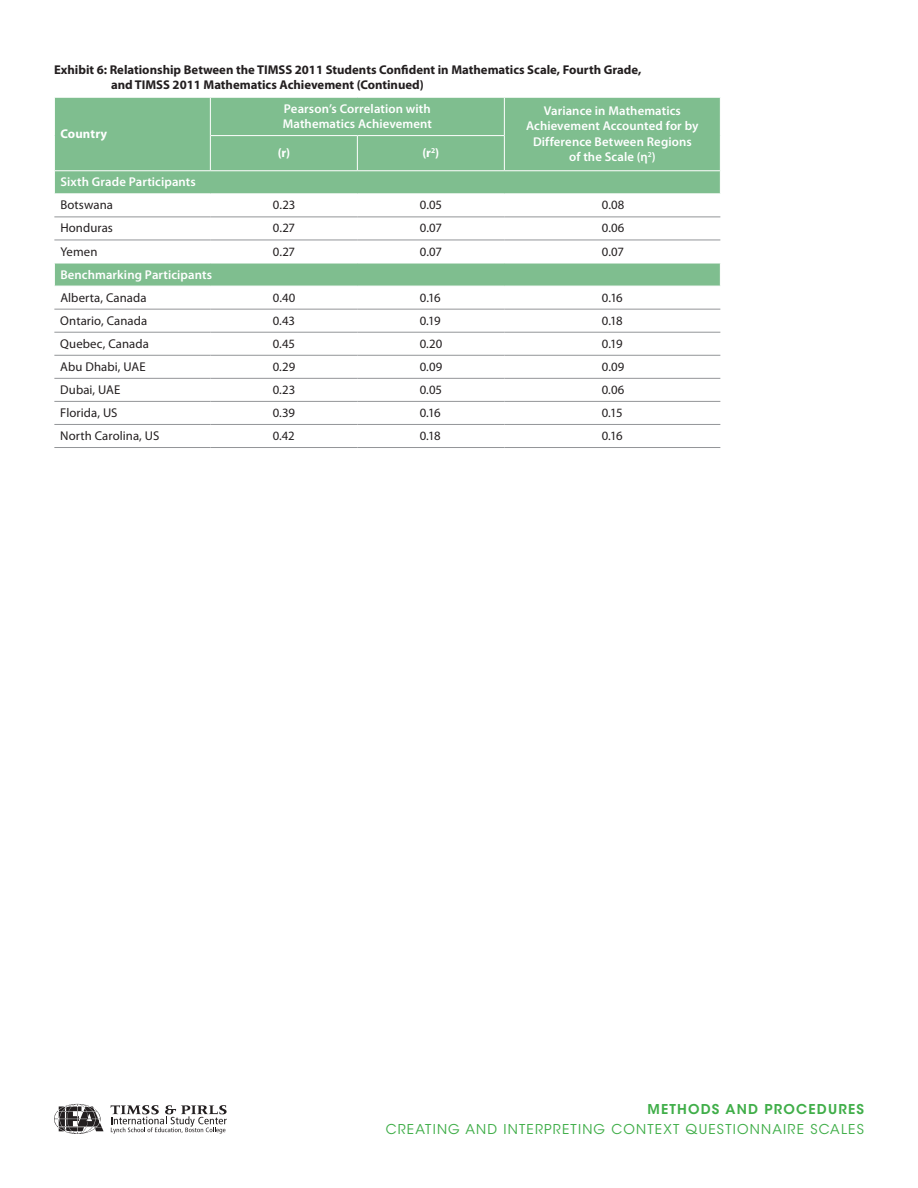
<style>
.page{position:relative;width:918px;height:1188px;background:#fff}
.page>*{position:absolute;margin:0;border:0;box-sizing:border-box;transform-origin:0 0}
.t1{font:13.5px "ITC Avant Garde Std";letter-spacing:.09em;color:#40ae49}
.t2{font:600 13.5px "ITC Avant Garde Std";letter-spacing:.09em;color:#40ae49}
.t3{font:12.75px "Myriad Pro";letter-spacing:.005em;color:#231f20}
.t4{font:600 12.75px/15.3px "Myriad Pro";letter-spacing:.005em;color:#fff}
.t5{font:700 12.75px/15.3px "Myriad Pro";color:#231f20}
.t6{font:700 12.75px "Myriad Pro";letter-spacing:.01em;color:#fff}
</style>
<div class="page">
<svg style="left:111px;top:1105px;width:116px;height:29px"></svg>
<svg style="left:54px;top:1104px;width:50px;height:30px"></svg>
<svg style="left:54px;top:98px;width:666px;height:188px;fill:#7fbe8f"></svg>
<hr style="left:54px;top:98px;width:1px;height:38px;background:#fff">
<hr style="left:54px;top:136px;width:1px;height:35px;background:#fff">
<hr style="left:357px;top:136px;width:1px;height:34px;background:#fff">
<hr style="left:54px;top:217px;width:156px;height:1px;background:#939598">
<hr style="left:210px;top:217px;width:147px;height:1px;background:#939598">
<hr style="left:357px;top:217px;width:147px;height:1px;background:#939598">
<hr style="left:504px;top:217px;width:216px;height:1px;background:#939598">
<hr style="left:54px;top:240px;width:156px;height:1px;background:#939598">
<hr style="left:210px;top:240px;width:147px;height:1px;background:#939598">
<hr style="left:357px;top:240px;width:147px;height:1px;background:#939598">
<hr style="left:504px;top:240px;width:216px;height:1px;background:#939598">
<hr style="left:54px;top:309px;width:156px;height:1px;background:#939598">
<hr style="left:210px;top:309px;width:147px;height:1px;background:#939598">
<hr style="left:357px;top:309px;width:147px;height:1px;background:#939598">
<hr style="left:504px;top:309px;width:216px;height:1px;background:#939598">
<hr style="left:54px;top:332px;width:156px;height:1px;background:#939598">
<hr style="left:210px;top:332px;width:147px;height:1px;background:#939598">
<hr style="left:357px;top:332px;width:147px;height:1px;background:#939598">
<hr style="left:504px;top:332px;width:216px;height:1px;background:#939598">
<hr style="left:54px;top:355px;width:156px;height:1px;background:#939598">
<hr style="left:210px;top:355px;width:147px;height:1px;background:#939598">
<hr style="left:357px;top:355px;width:147px;height:1px;background:#939598">
<hr style="left:504px;top:355px;width:216px;height:1px;background:#939598">
<hr style="left:54px;top:378px;width:156px;height:1px;background:#939598">
<hr style="left:210px;top:378px;width:147px;height:1px;background:#939598">
<hr style="left:357px;top:378px;width:147px;height:1px;background:#939598">
<hr style="left:504px;top:378px;width:216px;height:1px;background:#939598">
<hr style="left:54px;top:401px;width:156px;height:1px;background:#939598">
<hr style="left:210px;top:401px;width:147px;height:1px;background:#939598">
<hr style="left:357px;top:401px;width:147px;height:1px;background:#939598">
<hr style="left:504px;top:401px;width:216px;height:1px;background:#939598">
<hr style="left:54px;top:424px;width:156px;height:1px;background:#939598">
<hr style="left:210px;top:424px;width:147px;height:1px;background:#939598">
<hr style="left:357px;top:424px;width:147px;height:1px;background:#939598">
<hr style="left:504px;top:424px;width:216px;height:1px;background:#939598">
<hr style="left:54px;top:447px;width:156px;height:1px;background:#939598">
<hr style="left:210px;top:447px;width:147px;height:1px;background:#939598">
<hr style="left:357px;top:447px;width:147px;height:1px;background:#939598">
<hr style="left:504px;top:447px;width:216px;height:1px;background:#939598">
<hr style="left:504px;top:170px;width:217px;height:1px;background:#fff">
<hr style="left:210px;top:170px;width:147px;height:1px;background:#fff">
<hr style="left:357px;top:170px;width:147px;height:1px;background:#fff">
<svg style="left:54px;top:171px;width:1px;height:22px"></svg>
<hr style="left:54px;top:263px;width:156px;height:1px;background:#fff">
<svg style="left:54px;top:263px;width:1px;height:23px"></svg>
<hr style="left:210px;top:263px;width:147px;height:1px;background:#fff">
<hr style="left:357px;top:263px;width:147px;height:1px;background:#fff">
<hr style="left:504px;top:263px;width:217px;height:1px;background:#fff">
<hr style="left:54px;top:193px;width:156px;height:1px;background:#fff">
<hr style="left:210px;top:193px;width:147px;height:1px;background:#fff">
<hr style="left:357px;top:193px;width:147px;height:1px;background:#fff">
<hr style="left:504px;top:193px;width:217px;height:1px;background:#fff">
<hr style="left:210px;top:136px;width:1px;height:34px;background:#fff">
<hr style="left:211px;top:135px;width:146px;height:1px;background:#fff">
<hr style="left:357px;top:135px;width:147px;height:1px;background:#fff">
<hr style="left:210px;top:98px;width:1px;height:38px;background:#fff">
<hr style="left:504px;top:98px;width:1px;height:38px;background:#fff">
<hr style="left:504px;top:136px;width:1px;height:34px;background:#fff">
<hr style="left:55px;top:170px;width:155px;height:1px;background:#fff">
<p class="t5" style="left:111px;top:61px;width:532px;text-indent:-57px">Exhibit 6: Relationship Between the TIMSS 2011 Students Confident in Mathematics Scale, Fourth Grade, and TIMSS 2011 Mathematics Achievement (Continued)</p>
<p class="t6" style="left:60px;top:125px;width:48px">Country</p>
<p class="t4" style="left:283px;top:101px;width:151px">Pearson’s Correlation with<br>Mathematics Achievement</p>
<p class="t4" style="left:526px;top:103px;width:174px;text-align:center">Variance in Mathematics<br>Achievement Accounted for by<br>Difference Between Regions of the Scale (η<sup>2</sup>)</p>
<p class="t6" style="left:278px;top:145px;width:14px">(r)</p>
<p class="t6" style="left:423px;top:145px;width:18px">(r<sup>2</sup>)</p>
<p class="t4" style="left:60px;top:174px;width:137px">Sixth Grade Participants</p>
<p class="t3" style="left:60px;top:197px;width:54px">Botswana</p>
<p class="t3" style="left:273px;top:197px;width:24px">0.23</p>
<p class="t3" style="left:420px;top:197px;width:24px">0.05</p>
<p class="t3" style="left:602px;top:197px;width:24px">0.08</p>
<p class="t3" style="left:60px;top:220px;width:54px">Honduras</p>
<p class="t3" style="left:273px;top:220px;width:24px">0.27</p>
<p class="t3" style="left:420px;top:220px;width:24px">0.07</p>
<p class="t3" style="left:602px;top:220px;width:24px">0.06</p>
<p class="t3" style="left:60px;top:243px;width:39px">Yemen</p>
<p class="t3" style="left:273px;top:243px;width:24px">0.27</p>
<p class="t3" style="left:420px;top:243px;width:24px">0.07</p>
<p class="t3" style="left:602px;top:243px;width:24px">0.07</p>
<p class="t4" style="left:60px;top:266px;width:153px">Benchmarking Participants</p>
<p class="t3" style="left:60px;top:290px;width:88px">Alberta, Canada</p>
<p class="t3" style="left:273px;top:290px;width:24px">0.40</p>
<p class="t3" style="left:420px;top:290px;width:23px">0.16</p>
<p class="t3" style="left:602px;top:290px;width:23px">0.16</p>
<p class="t3" style="left:60px;top:313px;width:88px">Ontario, Canada</p>
<p class="t3" style="left:273px;top:313px;width:24px">0.43</p>
<p class="t3" style="left:420px;top:313px;width:22px">0.19</p>
<p class="t3" style="left:602px;top:313px;width:23px">0.18</p>
<p class="t3" style="left:60px;top:336px;width:90px">Quebec, Canada</p>
<p class="t3" style="left:273px;top:336px;width:24px">0.45</p>
<p class="t3" style="left:420px;top:336px;width:24px">0.20</p>
<p class="t3" style="left:602px;top:336px;width:22px">0.19</p>
<p class="t3" style="left:60px;top:359px;width:87px">Abu Dhabi, UAE</p>
<p class="t3" style="left:273px;top:359px;width:24px">0.29</p>
<p class="t3" style="left:420px;top:359px;width:24px">0.09</p>
<p class="t3" style="left:602px;top:359px;width:24px">0.09</p>
<p class="t3" style="left:60px;top:382px;width:62px">Dubai, UAE</p>
<p class="t3" style="left:273px;top:382px;width:24px">0.23</p>
<p class="t3" style="left:420px;top:382px;width:24px">0.05</p>
<p class="t3" style="left:602px;top:382px;width:24px">0.06</p>
<p class="t3" style="left:60px;top:405px;width:59px">Florida, US</p>
<p class="t3" style="left:273px;top:405px;width:24px">0.39</p>
<p class="t3" style="left:420px;top:405px;width:23px">0.16</p>
<p class="t3" style="left:602px;top:405px;width:22px">0.15</p>
<p class="t3" style="left:60px;top:428px;width:101px">North Carolina, US</p>
<p class="t3" style="left:273px;top:428px;width:24px">0.42</p>
<p class="t3" style="left:420px;top:428px;width:23px">0.18</p>
<p class="t3" style="left:602px;top:428px;width:23px">0.16</p>
<p class="t2" style="left:647px;top:1100px;width:218px">METHODS AND PROCEDURES</p>
<p class="t1" style="left:386px;top:1121px;width:480px">CREATING AND INTERPRETING CONTEXT QUESTIONNAIRE SCALES</p>
</div>
